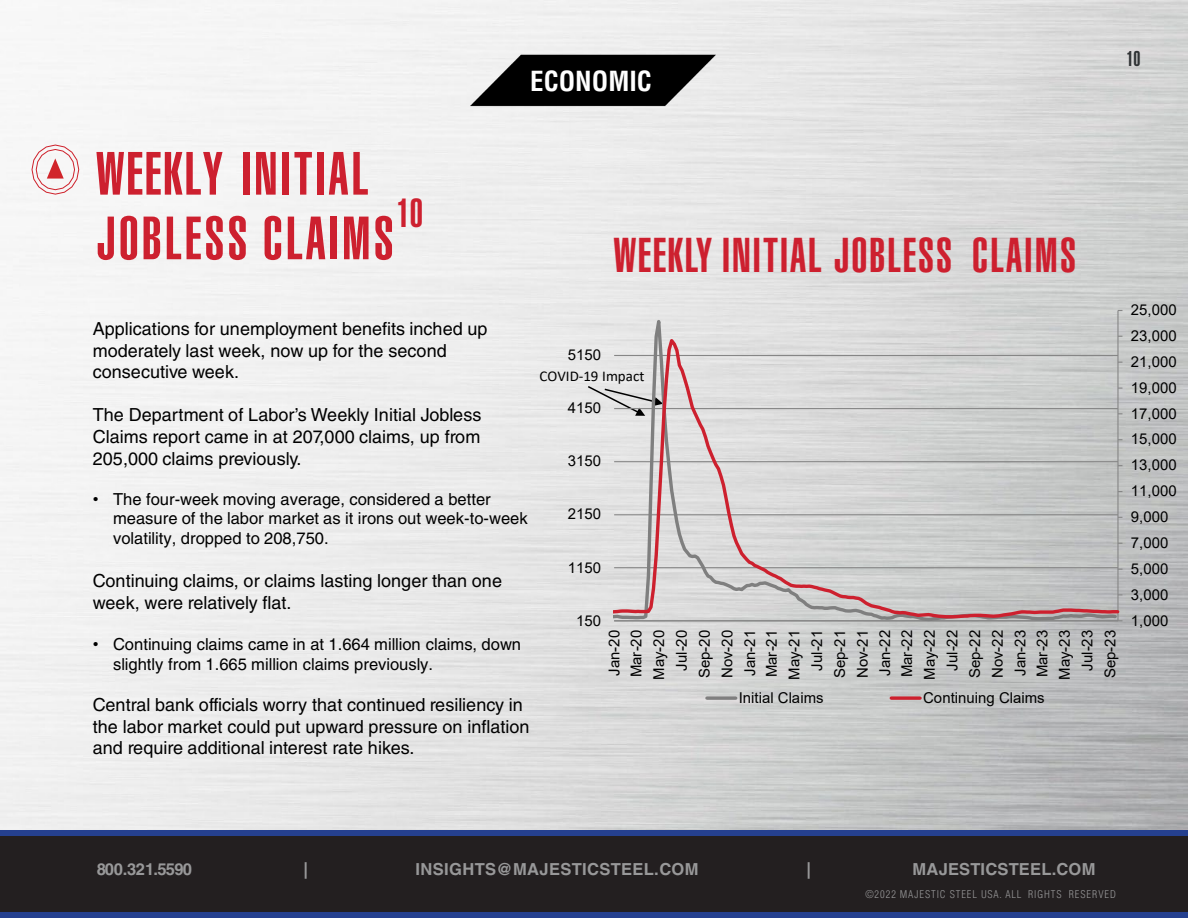
<style>
.page{position:relative;width:1188px;height:918px;background:#fff}
.page>*{position:absolute;margin:0;border:0;box-sizing:border-box;transform-origin:0 0}
.t1{font:60px "Helvetica LT Std Ultra Comp";letter-spacing:.05em;color:#cd202f}
.t2{font:48px "Helvetica LT Std Ultra Comp";letter-spacing:.04em;color:#cd202f}
.t3{font:39.9px "Helvetica LT Std Ultra Comp";color:#cd202f}
.t4{font:700 condensed 27px "Helvetica LT Std";color:#fff}
.t5{font:21px "Helvetica LT Std Ultra Comp";color:#303335}
.t6{font:18px/21.6px "Helvetica LT Std";color:#000}
.t7{font:16.5px/19.8px "Helvetica LT Std";color:#000}
.t8{font:700 16.5px "Helvetica LT Std";letter-spacing:.015em;color:#989899}
.t9{font:700 16.5px "Helvetica LT Std";letter-spacing:-.045em;color:#989899}
.t10{font:15px "Arial";color:#000}
.t11{font:15px "Calibri";color:#000}
.t12{font:300 condensed 10.5px "Helvetica LT Std";letter-spacing:.09em;color:#989899}
.s1{font-family:"Arial"}
</style>
<div class="page">
<img style="left:0;top:0;width:1188px;height:830px">
<img style="left:469px;top:26px;width:250px;height:106px">
<div style="left:0;top:833px;width:1188px;height:82px;background:#231f20"></div>
<div style="left:0;top:912px;width:1188px;height:6px;background:#25408f"></div>
<div style="left:0;top:830px;width:1188px;height:6px;background:#25408f"></div>
<svg style="left:586px;top:385px;width:28px;height:31px"></svg>
<svg style="left:31px;top:144px;width:49px;height:51px"></svg>
<svg style="left:614px;top:310px;width:505px;height:312px;background:#d5d5d5"></svg>
<svg style="left:614px;top:333px;width:505px;height:287px;background:#cfcccc"></svg>
<svg style="left:707px;top:696px;width:29px;height:4px"></svg>
<svg style="left:891px;top:696px;width:29px;height:4px"></svg>
<p class="t4" style="left:530px;top:64px;width:123px">ECONOMIC</p>
<p class="t5" style="left:1126px;top:47px;width:16px">10</p>
<p class="t1" style="left:96px;top:139px;width:274px">WEEKLY INITIAL</p>
<p class="t1" style="left:96px;top:204px;width:299px">JOBLESS CLAIMS</p>
<p class="t3" style="left:397px;top:190px;width:28px">10</p>
<p class="t2" style="left:613px;top:227px;width:464px">WEEKLY INITIAL JOBLESS CLAIMS</p>
<p class="t6" style="left:93px;top:318px;width:396px">Applications for unemployment benefits inched up moderately last week, now up for the second</p>
<p class="t6" style="left:93px;top:361px;width:148px">consecutive week.</p>
<p class="t6" style="left:93px;top:404px;width:390px">The Department of Labor’s Weekly Initial Jobless</p>
<p class="t6" style="left:93px;top:426px;width:389px">Claims report came in at 207,000 claims, up from</p>
<p class="t6" style="left:93px;top:447px;width:210px">205,000 claims previously.</p>
<p class="t7" style="left:113px;top:489px;width:416px;text-indent:-20px"><span class="s1">•</span> The four-week moving average, considered a better measure of the labor market as it irons out week-to-week volatility, dropped to 208,750.</p>
<p class="t6" style="left:93px;top:570px;width:411px">Continuing claims, or claims lasting longer than one week, were relatively flat.</p>
<p class="t7" style="left:113px;top:635px;width:409px;text-indent:-20px"><span class="s1">•</span> Continuing claims came in at 1.664 million claims, down slightly from 1.665 million claims previously.</p>
<p class="t6" style="left:93px;top:694px;width:438px">Central bank officials worry that continued resiliency in the labor market could put upward pressure on inflation and require additional interest rate hikes.</p>
<p class="t10" style="left:568px;top:345px;width:35px">5150</p>
<p class="t11" style="left:540px;top:366px;width:106px">COVID-19 Impact</p>
<p class="t10" style="left:568px;top:398px;width:35px">4150</p>
<p class="t10" style="left:568px;top:451px;width:35px">3150</p>
<p class="t10" style="left:568px;top:504px;width:35px">2150</p>
<p class="t10" style="left:568px;top:557px;width:35px">1150</p>
<p class="t10" style="left:576px;top:610px;width:27px">150</p>
<p class="t10" style="left:604px;top:676px;width:47px;rotate:-90deg">Jan-20</p>
<p class="t10" style="left:626px;top:677px;width:49px;rotate:-90deg">Mar-20</p>
<p class="t10" style="left:649px;top:680px;width:52px;rotate:-90deg">May-20</p>
<p class="t10" style="left:671px;top:671px;width:42px;rotate:-90deg">Jul-20</p>
<p class="t10" style="left:694px;top:678px;width:50px;rotate:-90deg">Sep-20</p>
<p class="t10" style="left:717px;top:678px;width:50px;rotate:-90deg">Nov-20</p>
<p class="t10" style="left:739px;top:676px;width:47px;rotate:-90deg">Jan-21</p>
<p class="t10" style="left:761px;top:677px;width:49px;rotate:-90deg">Mar-21</p>
<p class="t10" style="left:784px;top:680px;width:52px;rotate:-90deg">May-21</p>
<p class="t10" style="left:806px;top:671px;width:42px;rotate:-90deg">Jul-21</p>
<p class="t10" style="left:829px;top:678px;width:50px;rotate:-90deg">Sep-21</p>
<p class="t10" style="left:852px;top:678px;width:50px;rotate:-90deg">Nov-21</p>
<p class="t10" style="left:875px;top:676px;width:47px;rotate:-90deg">Jan-22</p>
<p class="t10" style="left:897px;top:677px;width:49px;rotate:-90deg">Mar-22</p>
<p class="t10" style="left:919px;top:680px;width:52px;rotate:-90deg">May-22</p>
<p class="t10" style="left:942px;top:671px;width:42px;rotate:-90deg">Jul-22</p>
<p class="t10" style="left:965px;top:678px;width:50px;rotate:-90deg">Sep-22</p>
<p class="t10" style="left:987px;top:678px;width:50px;rotate:-90deg">Nov-22</p>
<p class="t10" style="left:1010px;top:676px;width:47px;rotate:-90deg">Jan-23</p>
<p class="t10" style="left:1032px;top:677px;width:49px;rotate:-90deg">Mar-23</p>
<p class="t10" style="left:1054px;top:680px;width:52px;rotate:-90deg">May-23</p>
<p class="t10" style="left:1077px;top:671px;width:42px;rotate:-90deg">Jul-23</p>
<p class="t10" style="left:1100px;top:678px;width:50px;rotate:-90deg">Sep-23</p>
<p class="t10" style="left:739px;top:687px;width:87px">Initial Claims</p>
<p class="t10" style="left:923px;top:687px;width:123px">Continuing Claims</p>
<p class="t10" style="left:1131px;top:300px;width:47px">25,000</p>
<p class="t10" style="left:1131px;top:325px;width:47px">23,000</p>
<p class="t10" style="left:1131px;top:351px;width:47px">21,000</p>
<p class="t10" style="left:1131px;top:377px;width:47px">19,000</p>
<p class="t10" style="left:1131px;top:403px;width:47px">17,000</p>
<p class="t10" style="left:1131px;top:429px;width:47px">15,000</p>
<p class="t10" style="left:1131px;top:455px;width:47px">13,000</p>
<p class="t10" style="left:1131px;top:481px;width:47px">11,000</p>
<p class="t10" style="left:1131px;top:506px;width:39px">9,000</p>
<p class="t10" style="left:1131px;top:532px;width:39px">7,000</p>
<p class="t10" style="left:1131px;top:558px;width:39px">5,000</p>
<p class="t10" style="left:1131px;top:584px;width:39px">3,000</p>
<p class="t10" style="left:1131px;top:610px;width:39px">1,000</p>
<p class="t9" style="left:97px;top:859px;width:97px">800.321.5590</p>
<p class="t8" style="left:303px;top:859px;width:6px">|</p>
<p class="t8" style="left:415px;top:859px;width:285px">INSIGHTS@MAJESTICSTEEL.COM</p>
<p class="t8" style="left:807px;top:859px;width:6px">|</p>
<p class="t8" style="left:913px;top:859px;width:184px">MAJESTICSTEEL.COM</p>
<p class="t12" style="left:865px;top:888px;width:252px">©2022 MAJESTIC STEEL USA. ALL RIGHTS RESERVED</p>
</div>
